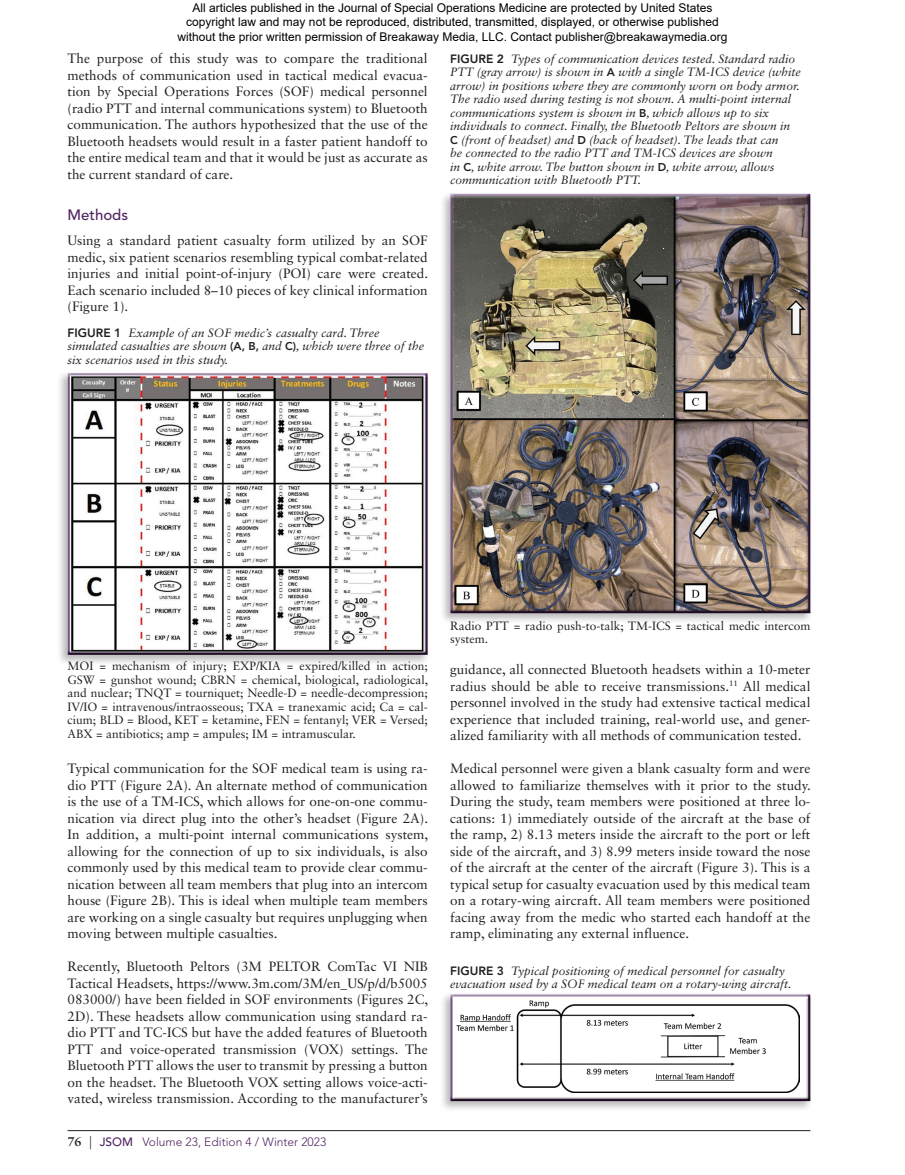
<style>
.page{position:relative;width:905px;height:1175px;background:#fff}
.page>*{position:absolute;margin:0;border:0;box-sizing:border-box;transform-origin:0 0}
.t1{font:500 15px "Avenir LT Std";color:#512562}
.t2{font:13.5px/16.5px "Sabon LT Std";color:#231f20;text-align:justify}
.t3{font:italic 12px/13.5px "Sabon LT Std";color:#231f20}
.t4{font:12px/13.5px "Sabon LT Std";color:#231f20;text-align:justify}
.t5{font:12px/14.4px "Arial";color:#000;text-align:center}
.t6{font:300 12px "Avenir LT Std";color:#512562}
.s1{font-family:"Avenir LT Std";font-weight:800;font-style:normal}
.s2{font-family:"Avenir LT Std";font-weight:800;font-style:normal;font-size:11.25px}
.s3{font-family:"Sabon LT Std";font-weight:700;font-size:12.75px;color:#231f20}
.s4{font-size:13.5px;color:#231f20}
.s5{font-weight:500}
</style>
<div class="page">
<hr style="left:68px;top:1130px;width:742px;height:1px;background:#231f20">
<div style="left:57px;top:371px;width:373px;height:295px;background:#231f20;opacity:.3"></div>
<div style="left:67px;top:372px;width:363px;height:283px;background:#231f20;opacity:.75"></div>
<div style="left:439px;top:992px;width:374px;height:120px;background:#231f20;opacity:.3"></div>
<div style="left:449px;top:993px;width:363px;height:109px;background:#231f20;opacity:.75"></div>
<div style="left:439px;top:191px;width:374px;height:433px;background:#231f20;opacity:.3"></div>
<div style="left:449px;top:193px;width:363px;height:420px;background:#231f20;opacity:.75"></div>
<p class="t5" style="left:177px;top:0;width:551px">All articles published in the Journal of Special Operations Medicine are protected by United States copyright law and may not be reproduced, distributed, transmitted, displayed, or otherwise published without the prior written permission of Breakaway Media, LLC. Contact publisher@breakawaymedia.org</p>
<p class="t2" style="left:68px;top:50px;width:362px">The purpose of this study was to compare the traditional methods of communication used in tactical medical evacua&shy;tion by Special Operations Forces (SOF) medical personnel (radio PTT and internal communications system) to Bluetooth communication. The authors hypothesized that the use of the Bluetooth headsets would result in a faster patient handoff to the entire medical team and that it would be just as accurate as the current standard of care.</p>
<p class="t1" style="left:68px;top:206px;width:62px">Methods</p>
<p class="t2" style="left:68px;top:232px;width:362px">Using a standard patient casualty form utilized by an SOF medic, six patient scenarios resembling typical combat-related injuries and initial point-of-injury (POI) care were created.<br>Each scenario included 8–10 pieces of key clinical information (Figure 1).</p>
<p class="t3" style="left:68px;top:325px;width:358px"><span class="s1">FIGURE 1</span> Example of an SOF medic’s casualty card. Three simulated casualties are shown <span class="s2">(A, B,</span> and <span class="s2">C)</span>, which were three of the six scenarios used in this study.</p>
<p class="t3" style="left:450px;top:52px;width:352px"><span class="s1">FIGURE 2</span> Types of communication devices tested. Standard radio PTT (gray arrow) is shown in <span class="s2">A</span> with a single TM-ICS device (white arrow) in positions where they are commonly worn on body armor.<br>The radio used during testing is not shown. A multi-point internal communications system is shown in <span class="s2">B</span>, which allows up to six individuals to connect. Finally, the Bluetooth Peltors are shown in<br><span class="s2">C</span> (front of headset) and <span class="s2">D</span> (back of headset). The leads that can<br>be connected to the radio PTT and TM-ICS devices are shown<br>in <span class="s2">C</span>, white arrow. The button shown in <span class="s2">D</span>, white arrow, allows communication with Bluetooth PTT.</p>
<p class="t4" style="left:68px;top:659px;width:362px">MOI = mechanism of injury; EXP/KIA = expired/killed in action; GSW = gunshot wound; CBRN = chemical, biological, radiological, and nuclear; TNQT = tourniquet; Needle-D = needle-decompression; IV/IO = intravenous/intraosseous; TXA = tranexamic acid; Ca = cal&shy;cium; BLD = Blood, KET = ketamine, FEN = fentanyl; VER = Versed; ABX = antibiotics; amp = ampules; IM = intramuscular.</p>
<p class="t2" style="left:67px;top:760px;width:362px">Typical communication for the SOF medical team is using ra&shy;dio PTT (Figure 2A). An alternate method of communication is the use of a TM-ICS, which allows for one-on-one commu&shy;nication via direct plug into the other’s headset (Figure 2A).<br>In addition, a multi-point internal communications system, allowing for the connection of up to six individuals, is also commonly used by this medical team to provide clear commu&shy;nication between all team members that plug into an intercom house (Figure 2B). This is ideal when multiple team members are working on a single casualty but requires unplugging when moving between multiple casualties.</p>
<p class="t2" style="left:67px;top:958px;width:362px">Recently, Bluetooth Peltors (3M PELTOR ComTac VI NIB Tactical Headsets, https://www.3m.com/3M/en_US/p/d/b5005<br>083000/) have been fielded in SOF environments (Figures 2C, 2D). These headsets allow communication using standard ra&shy;dio PTT and TC-ICS but have the added features of Bluetooth PTT and voice-operated transmission (VOX) settings. The Bluetooth PTT allows the user to transmit by pressing a button on the headset. The Bluetooth VOX setting allows voice-acti&shy;vated, wireless transmission. According to the manufacturer’s</p>
<p class="t6" style="left:68px;top:1134px;width:260px"><span class="s3">76</span> <span class="s4">|</span> <span class="s5">JSOM</span> Volume 23, Edition 4 / Winter 2023</p>
<p class="t4" style="left:450px;top:618px;width:361px">Radio PTT = radio push-to-talk; TM-ICS = tactical medic intercom system.</p>
<p class="t2" style="left:450px;top:661px;width:362px">guidance, all connected Bluetooth headsets within a 10-meter radius should be able to receive transmissions.<sup>11</sup> All medical personnel involved in the study had extensive tactical medical experience that included training, real-world use, and gener&shy;alized familiarity with all methods of communication tested.</p>
<p class="t2" style="left:450px;top:760px;width:362px">Medical personnel were given a blank casualty form and were allowed to familiarize themselves with it prior to the study.<br>During the study, team members were positioned at three lo&shy;cations: 1) immediately outside of the aircraft at the base of the ramp, 2) 8.13 meters inside the aircraft to the port or left side of the aircraft, and 3) 8.99 meters inside toward the nose of the aircraft at the center of the aircraft (Figure 3). This is a typical setup for casualty evacuation used by this medical team on a rotary-wing aircraft. All team members were positioned facing away from the medic who started each handoff at the ramp, eliminating any external influence.</p>
<p class="t3" style="left:450px;top:963px;width:343px"><span class="s1">FIGURE 3</span> Typical positioning of medical personnel for casualty evacuation used by a SOF medical team on a rotary-wing aircraft.</p>
</div>
